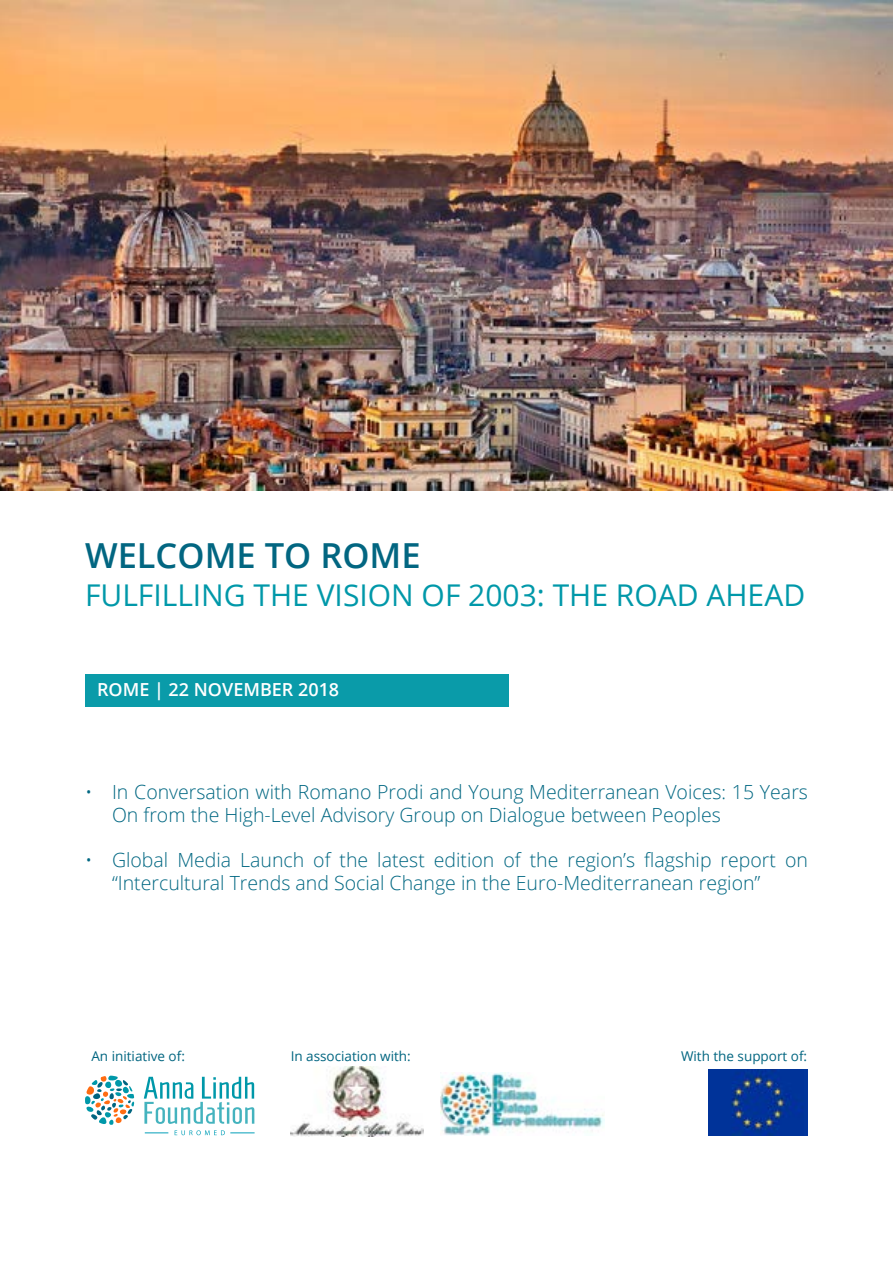
<style>
.page{position:relative;width:893px;height:1263px;background:#fff}
.page>*{position:absolute;margin:0;border:0;box-sizing:border-box;transform-origin:0 0}
.t1{font:600 34.5px "Open Sans";color:#026681}
.t2{font:30px "Open Sans";color:#0098a9}
.t3{font:300 19.5px/22.5px "Open Sans";color:#006782}
.t4{font:600 18px "Open Sans";color:#fff}
.t5{font:13.5px "Open Sans";color:#006580}
</style>
<div class="page">
<img style="left:0;top:0;width:893px;height:491px">
<svg style="left:85px;top:1075px;width:49px;height:50px"></svg>
<svg style="left:144px;top:1077px;width:110px;height:47px"></svg>
<svg style="left:145px;top:1132px;width:23px;height:1px"></svg>
<svg style="left:175px;top:1130px;width:80px;height:5px"></svg>
<img style="left:291px;top:1066px;width:132px;height:71px">
<img style="left:709px;top:1069px;width:99px;height:66px">
<div style="left:85px;top:674px;width:423px;height:33px;background:#0a9ba9"></div>
<img style="left:440px;top:1073px;width:164px;height:62px">
<h1 class="t1" style="left:85px;top:532px;width:337px">WELCOME TO ROME</h1>
<h2 class="t2" style="left:85px;top:575px;width:722px">FULFILLING THE VISION OF 2003: THE ROAD AHEAD</h2>
<p class="t4" style="left:97px;top:677px;width:244px">ROME | 22 NOVEMBER 2018</p>
<p class="t3" style="left:112px;top:781px;width:697px;text-indent:-27px">• In Conversation with Romano Prodi and Young Mediterranean Voices: 15 Years<br>On from the High-Level Advisory Group on Dialogue between Peoples</p>
<p class="t3" style="left:112px;top:848px;width:697px;text-indent:-27px">• Global Media Launch of the latest edition of the region’s flagship report on “Intercultural Trends and Social Change in the Euro-Mediterranean region”</p>
<p class="t5" style="left:91px;top:1047px;width:95px">An initiative of:</p>
<p class="t5" style="left:291px;top:1047px;width:122px">In association with:</p>
<p class="t5" style="left:681px;top:1047px;width:128px">With the support of:</p>
</div>
